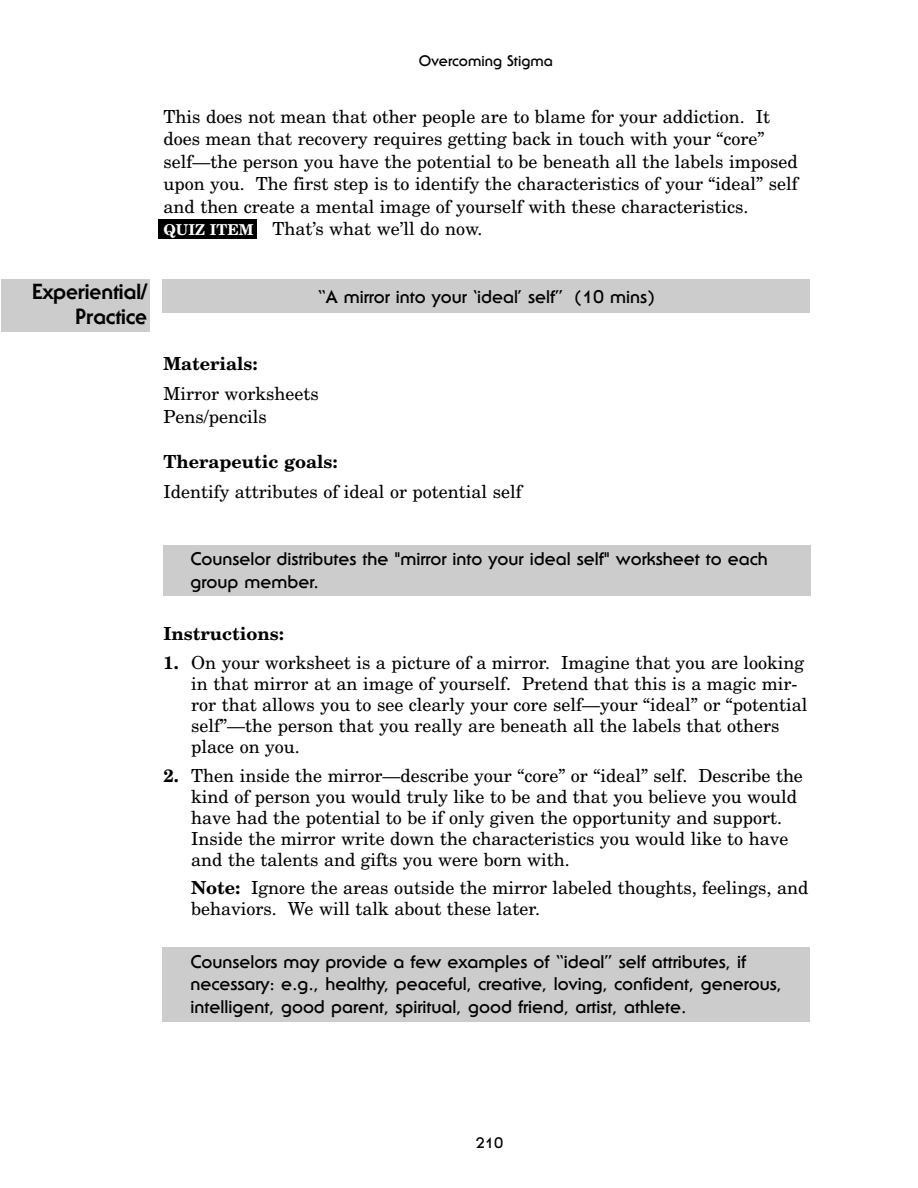
<style>
.page{position:relative;width:918px;height:1188px;background:#fff}
.page>*{position:absolute;margin:0;border:0;box-sizing:border-box;transform-origin:0 0}
.t1{font:800 21.3px/25.7px "Serif Gothic";letter-spacing:-.005em;color:#000;text-align:right}
.t2{font:18px/21px "New Century Schlbk";color:#000}
.t3{font:700 18px/22.5px "Serif Gothic";color:#000}
.t4{font:700 18px "New Century Schlbk";color:#000}
.t5{font:700 15px "Serif Gothic";color:#000}
.s1{font-weight:700;font-size:15px;color:#fff}
.s2{font-weight:700}
</style>
<div class="page">
<div style="left:162px;top:279px;width:648px;height:34px;background:#ccc"></div>
<div style="left:159px;top:219px;width:98px;height:20px;background:#000"></div>
<div style="left:162px;top:948px;width:648px;height:74px;background:#ccc"></div>
<div style="left:163px;top:546px;width:648px;height:50px;background:#ccc"></div>
<div style="left:1px;top:279px;width:149px;height:53px;background:#ccc"></div>
<p class="t5" style="left:419px;top:55px;width:136px">Overcoming Stigma</p>
<p class="t2" style="left:164px;top:107px;width:636px;line-height:22.5px">This does not mean that other people are to blame for your addiction. It does mean that recovery requires getting back in touch with your “core” self—the person you have the potential to be beneath all the labels imposed upon you. The first step is to identify the characteristics of your “ideal” self and then create a mental image of yourself with these characteristics.<br><span class="s1">QUIZ ITEM</span> That’s what we’ll do now.</p>
<p class="t1" style="left:32px;top:281px;width:116px">Experiential/<br>Practice</p>
<p class="t3" style="left:318px;top:287px;width:338px">“A mirror into your ‘ideal’ self” (10 mins)</p>
<p class="t4" style="left:164px;top:357px;width:95px">Materials:</p>
<p class="t2" style="left:164px;top:384px;width:157px;line-height:22.5px">Mirror worksheets<br>Pens/pencils</p>
<p class="t4" style="left:164px;top:455px;width:175px">Therapeutic goals:</p>
<p class="t2" style="left:164px;top:483px;width:360px">Identify attributes of ideal or potential self</p>
<p class="t3" style="left:191px;top:550px;width:579px">Counselor distributes the "mirror into your ideal self" worksheet to each group member.</p>
<p class="t4" style="left:164px;top:628px;width:122px">Instructions:</p>
<p class="t2" style="left:191px;top:654px;width:618px;text-indent:-28px"><span class="s2">1.</span> On your worksheet is a picture of a mirror. Imagine that you are looking in that mirror at an image of yourself. Pretend that this is a magic mir&shy;ror that allows you to see clearly your core self—your “ideal” or “potential self”—the person that you really are beneath all the labels that others place on you.</p>
<p class="t2" style="left:191px;top:766px;width:613px;text-indent:-28px"><span class="s2">2.</span> Then inside the mirror—describe your “core” or “ideal” self. Describe the kind of person you would truly like to be and that you believe you would have had the potential to be if only given the opportunity and support.<br>Inside the mirror write down the characteristics you would like to have and the talents and gifts you were born with.</p>
<p class="t2" style="left:191px;top:879px;width:619px"><span class="s2">Note:</span> Ignore the areas outside the mirror labeled thoughts, feelings, and behaviors. We will talk about these later.</p>
<p class="t3" style="left:191px;top:952px;width:593px">Counselors may provide a few examples of “ideal” self attributes, if necessary: e.g., healthy, peaceful, creative, loving, confident, generous, intelligent, good parent, spiritual, good friend, artist, athlete.</p>
<p class="t5" style="left:476px;top:1137px;width:29px">210</p>
</div>
